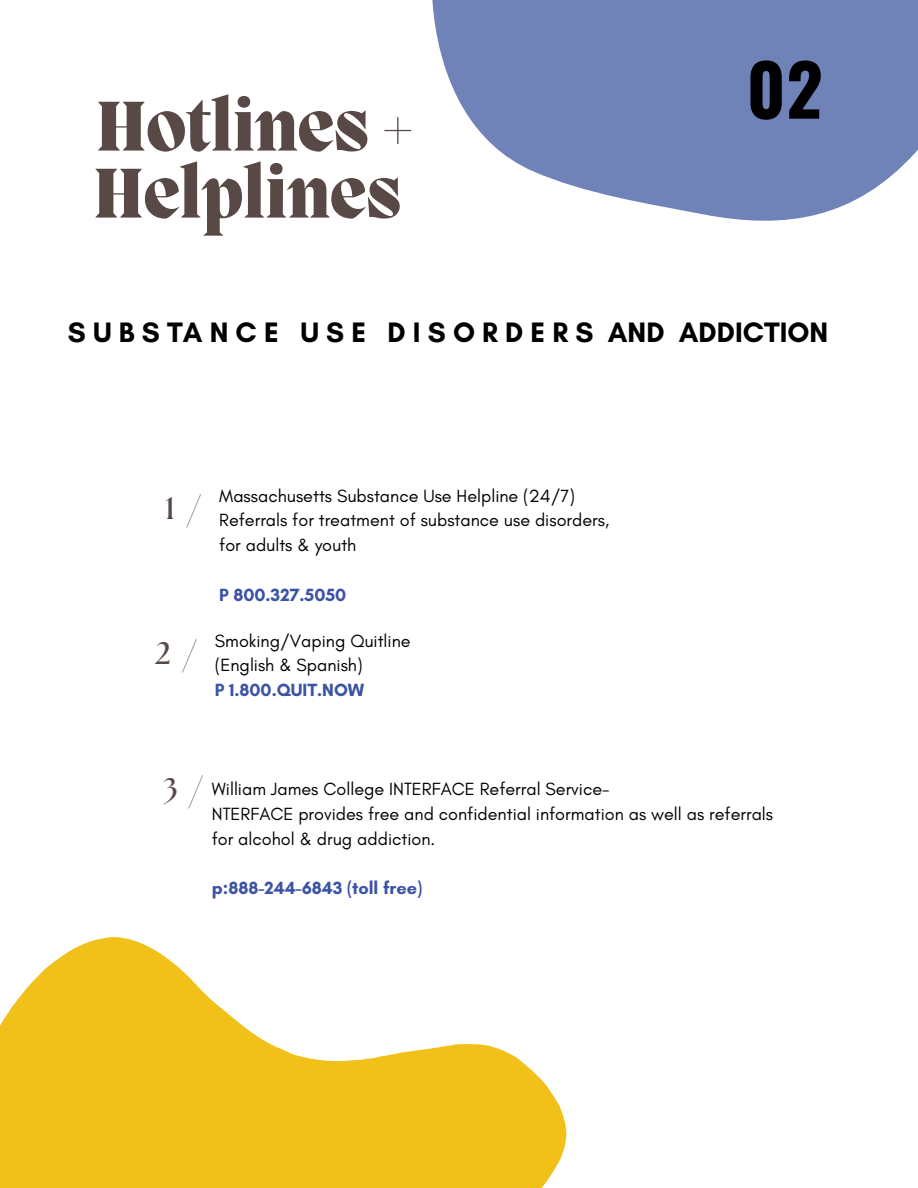
<style>
.page{position:relative;width:918px;height:1188px;background:#fff}
.page>*{position:absolute;margin:0;border:0;box-sizing:border-box;transform-origin:0 0}
.t1{font:800 72.3px/67.1px "Migra";color:#594946}
.t2{font:700 70.8px "Oswald";color:#000}
.t3{font:700 31.2px "The Seasons";color:#594946}
.t4{font:700 28.65px "Glacial Indifference";letter-spacing:.25em;color:#000}
.t5{font:18px/24.8px "Glacial Indifference";color:#000}
.t6{font:700 18px "Glacial Indifference";color:#3c53a5}
</style>
<div class="page">
<svg style="left:432px;top:0;width:486px;height:221px;fill:#7083b9"></svg>
<svg style="left:0;top:937px;width:567px;height:251px;fill:#f1c11a"></svg>
<p class="t1" style="left:93px;top:99px;width:321px">Hotlines +<br>Helplines</p>
<p class="t2" style="left:747px;top:34px;width:78px">02</p>
<p class="t4" style="left:68px;top:315px;width:762px">SUBSTANCE USE DISORDERS AND ADDICTION</p>
<p class="t3" style="left:165px;top:494px;width:36px">1 /</p>
<p class="t3" style="left:155px;top:639px;width:42px">2 /</p>
<p class="t5" style="left:219px;top:483px;width:357px">Massachusetts Substance Use Helpline (24/7)</p>
<p class="t5" style="left:219px;top:508px;width:392px">Referrals for treatment of substance use disorders,</p>
<p class="t5" style="left:219px;top:533px;width:139px">for adults &amp; youth</p>
<p class="t6" style="left:219px;top:584px;width:129px">P 800.327.5050</p>
<p class="t5" style="left:215px;top:628px;width:197px">Smoking/Vaping Quitline</p>
<p class="t5" style="left:215px;top:653px;width:149px">(English &amp; Spanish)</p>
<p class="t6" style="left:215px;top:679px;width:151px">P 1.800.QUIT.NOW</p>
<p class="t3" style="left:163px;top:775px;width:41px">3 /</p>
<p class="t5" style="left:212px;top:776px;width:399px">William James College INTERFACE Referral Service-</p>
<p class="t5" style="left:212px;top:801px;width:563px">NTERFACE provides free and confidential information as well as referrals for alcohol &amp; drug addiction.</p>
<p class="t6" style="left:212px;top:877px;width:212px">p:888-244-6843 (toll free)</p>
</div>
